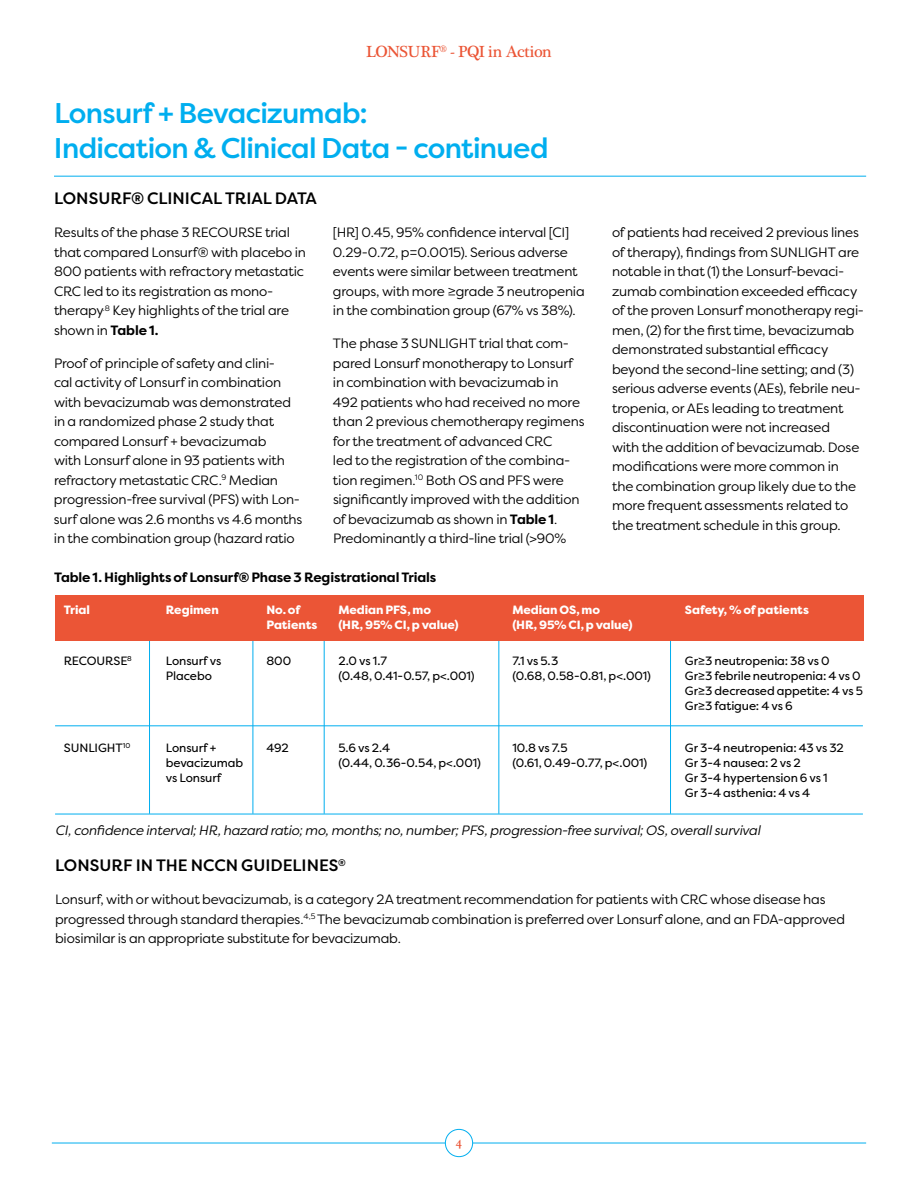
<style>
.page{position:relative;width:918px;height:1188px;background:#fff}
.page>*{position:absolute;margin:0;border:0;box-sizing:border-box;transform-origin:0 0}
.t1{font:500 28.5px/34.5px "Filson Pro";letter-spacing:-.025em;color:#00aeef}
.t2{font:500 16.5px "Filson Pro";color:#000}
.t3{font:16.5px "Plantagenet Cherokee";letter-spacing:-.035em;color:#eb5536}
.t4{font:13.5px/19.5px "Filson Pro";letter-spacing:-.015em;color:#000}
.t5{font:italic 13.5px "Filson Pro";letter-spacing:-.015em;color:#000}
.t6{font:700 13.5px "Filson Pro";letter-spacing:-.01em;color:#000}
.t7{font:13.5px "Plantagenet Cherokee";color:#eb5536}
.t8{font:12px/15px "Filson Pro";letter-spacing:-.005em;color:#000}
.t9{font:800 12px "Filson Pro";letter-spacing:-.005em;color:#fff}
.s1{font-weight:700}
</style>
<div class="page">
<hr style="left:52px;top:1143px;width:814px;height:1px;background:#00aeef">
<div style="left:445px;top:1129px;width:28px;height:28px;background:#fff;border-radius:50%"></div>
<div style="left:445px;top:1129px;width:28px;height:28px;border:1px solid #00aeef;border-radius:50%"></div>
<div style="left:55px;top:596px;width:809px;height:45px;background:#eb5536"></div>
<hr style="left:54px;top:176px;width:812px;height:1px;background:#00aeef">
<hr style="left:149px;top:641px;width:1px;height:173px;background:#00aeef">
<hr style="left:253px;top:641px;width:1px;height:173px;background:#00aeef">
<hr style="left:324px;top:641px;width:1px;height:173px;background:#00aeef">
<hr style="left:499px;top:641px;width:1px;height:173px;background:#00aeef">
<hr style="left:670px;top:641px;width:1px;height:173px;background:#00aeef">
<hr style="left:55px;top:726px;width:808px;height:1px;background:#00aeef">
<hr style="left:55px;top:814px;width:808px;height:1px;background:#00aeef">
<p class="t3" style="left:366px;top:42px;width:187px">LONSURF<sup>®</sup> - PQI in Action</p>
<h1 class="t1" style="left:54px;top:96px;width:496px">Lonsurf + Bevacizumab:<br>Indication &amp; Clinical Data - continued</h1>
<p class="t2" style="left:54px;top:187px;width:264px">LONSURF® CLINICAL TRIAL DATA</p>
<p class="t4" style="left:54px;top:223px;width:254px">Results of the phase 3 RECOURSE trial that compared Lonsurf® with placebo in 800 patients with refractory metastatic CRC led to its registration as mono&shy;therapy<sup>.8</sup> Key highlights of the trial are shown in <span class="s1">Table 1.</span></p>
<p class="t4" style="left:54px;top:353px;width:250px">Proof of principle of safety and clini-<br>cal activity of Lonsurf in combination with bevacizumab was demonstrated in a randomized phase 2 study that compared Lonsurf + bevacizumab<br>with Lonsurf alone in 93 patients with refractory metastatic CRC.<sup>9</sup> Median progression-free survival (PFS) with Lon&shy;surf alone was 2.6 months vs 4.6 months in the combination group (hazard ratio</p>
<p class="t4" style="left:333px;top:223px;width:253px">[HR] 0.45, 95% confidence interval [CI] 0.29-0.72, p=0.0015). Serious adverse events were similar between treatment groups, with more ≥grade 3 neutropenia in the combination group (67% vs 38%).</p>
<p class="t4" style="left:333px;top:333px;width:253px">The phase 3 SUNLIGHT trial that com&shy;pared Lonsurf monotherapy to Lonsurf in combination with bevacizumab in 492 patients who had received no more than 2 previous chemotherapy regimens for the treatment of advanced CRC<br>led to the registration of the combina&shy;tion regimen.<sup>10</sup> Both OS and PFS were significantly improved with the addition of bevacizumab as shown in <span class="s1">Table 1</span>.<br>Predominantly a third-line trial (&gt;90%</p>
<p class="t6" style="left:54px;top:569px;width:384px">Table 1. Highlights of Lonsurf® Phase 3 Registrational Trials</p>
<p class="t4" style="left:612px;top:223px;width:253px">of patients had received 2 previous lines of therapy), findings from SUNLIGHT are notable in that (1) the Lonsurf-bevaci&shy;zumab combination exceeded efficacy of the proven Lonsurf monotherapy regi&shy;men, (2) for the first time, bevacizumab demonstrated substantial efficacy beyond the second-line setting; and (3) serious adverse events (AEs), febrile neu&shy;tropenia, or AEs leading to treatment discontinuation were not increased<br>with the addition of bevacizumab. Dose modifications were more common in<br>the combination group likely due to the more frequent assessments related to the treatment schedule in this group.</p>
<p class="t9" style="left:64px;top:603px;width:28px">Trial</p>
<p class="t9" style="left:166px;top:603px;width:54px">Regimen</p>
<p class="t9" style="left:266px;top:603px;width:35px">No. of</p>
<p class="t9" style="left:338px;top:603px;width:94px">Median PFS, mo</p>
<p class="t9" style="left:512px;top:603px;width:89px">Median OS, mo</p>
<p class="t9" style="left:685px;top:603px;width:126px">Safety, % of patients</p>
<p class="t9" style="left:266px;top:618px;width:53px">Patients</p>
<p class="t9" style="left:338px;top:618px;width:122px">(HR, 95% CI, p value)</p>
<p class="t9" style="left:512px;top:618px;width:122px">(HR, 95% CI, p value)</p>
<p class="t8" style="left:64px;top:653px;width:69px">RECOURSE<sup>8</sup></p>
<p class="t8" style="left:166px;top:653px;width:57px">Lonsurf vs</p>
<p class="t8" style="left:266px;top:653px;width:26px">800</p>
<p class="t8" style="left:338px;top:653px;width:50px">2.0 vs 1.7</p>
<p class="t8" style="left:512px;top:653px;width:47px">7.1 vs 5.3</p>
<p class="t8" style="left:685px;top:653px;width:146px">Gr≥3 neutropenia: 38 vs 0</p>
<p class="t8" style="left:166px;top:668px;width:48px">Placebo</p>
<p class="t8" style="left:338px;top:668px;width:138px">(0.48, 0.41-0.57, p&lt;.001)</p>
<p class="t8" style="left:512px;top:668px;width:140px">(0.68, 0.58-0.81, p&lt;.001)</p>
<p class="t8" style="left:685px;top:668px;width:180px">Gr≥3 febrile neutropenia: 4 vs 0<br>Gr≥3 decreased appetite: 4 vs 5<br>Gr≥3 fatigue: 4 vs 6</p>
<p class="t8" style="left:64px;top:740px;width:68px">SUNLIGHT<sup>10</sup></p>
<p class="t8" style="left:166px;top:740px;width:52px">Lonsurf +</p>
<p class="t8" style="left:266px;top:740px;width:24px">492</p>
<p class="t8" style="left:338px;top:740px;width:53px">5.6 vs 2.4</p>
<p class="t8" style="left:512px;top:740px;width:57px">10.8 vs 7.5</p>
<p class="t8" style="left:685px;top:740px;width:161px">Gr 3-4 neutropenia: 43 vs 32</p>
<p class="t8" style="left:166px;top:755px;width:79px">bevacizumab</p>
<p class="t8" style="left:338px;top:755px;width:144px">(0.44, 0.36-0.54, p&lt;.001)</p>
<p class="t8" style="left:512px;top:755px;width:136px">(0.61, 0.49-0.77, p&lt;.001)</p>
<p class="t8" style="left:685px;top:755px;width:117px">Gr 3-4 nausea: 2 vs 2</p>
<p class="t8" style="left:166px;top:770px;width:57px">vs Lonsurf</p>
<p class="t8" style="left:685px;top:770px;width:144px">Gr 3-4 hypertension 6 vs 1<br>Gr 3-4 asthenia: 4 vs 4</p>
<p class="t5" style="left:55px;top:822px;width:707px">CI, confidence interval; HR, hazard ratio; mo, months; no, number; PFS, progression-free survival; OS, overall survival</p>
<p class="t2" style="left:55px;top:854px;width:292px">LONSURF IN THE NCCN GUIDELINES<sup>®</sup></p>
<p class="t4" style="left:55px;top:889px;width:792px">Lonsurf, with or without bevacizumab, is a category 2A treatment recommendation for patients with CRC whose disease has progressed through standard therapies.<sup>4,5</sup> The bevacizumab combination is preferred over Lonsurf alone, and an FDA-approved biosimilar is an appropriate substitute for bevacizumab.</p>
<p class="t7" style="left:456px;top:1134px;width:8px">4</p>
</div>
